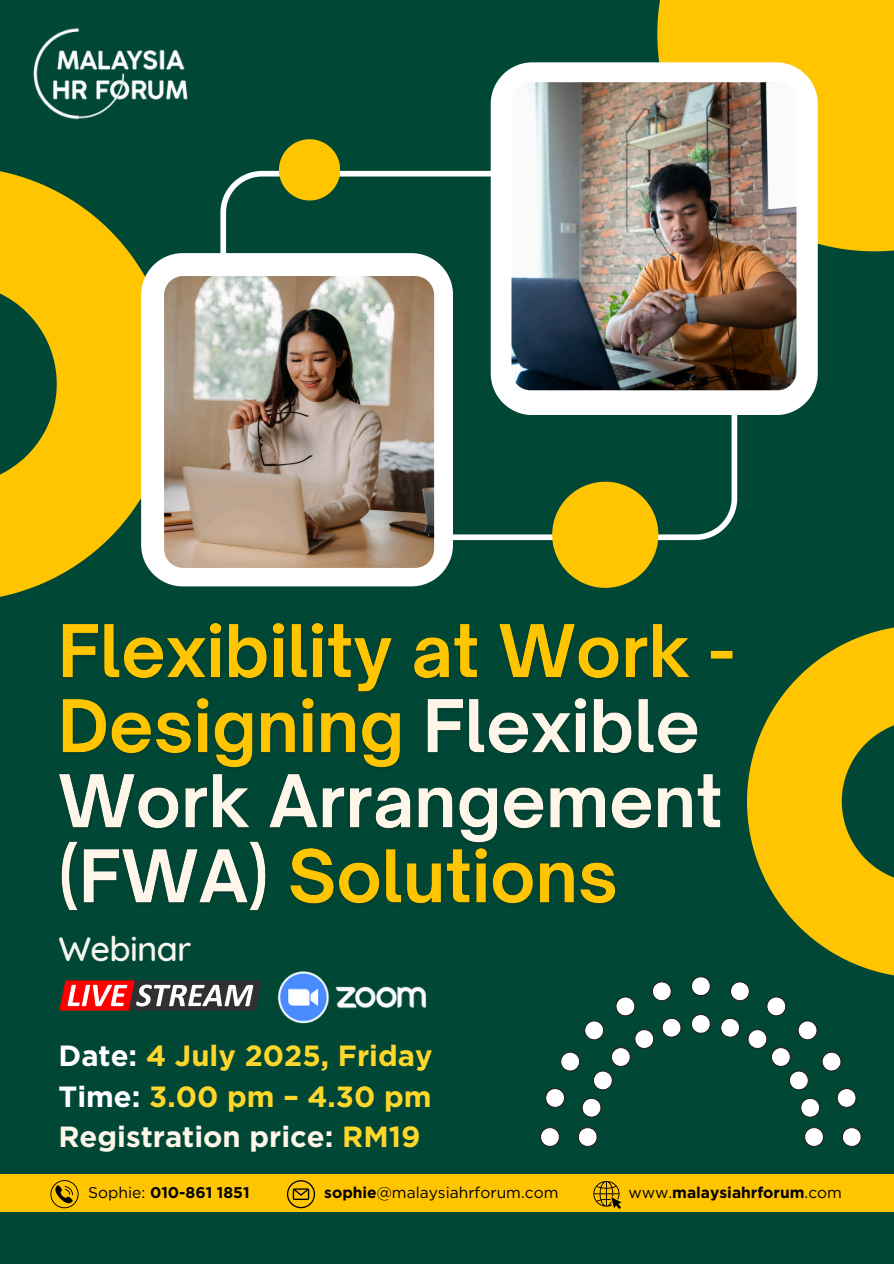
<style>
.page{position:relative;width:894px;height:1264px;background:#fff}
.page>*{position:absolute;margin:0;border:0;box-sizing:border-box;transform-origin:0 0}
.t1{font:500 34.5px "Quicksand";letter-spacing:-.02em;color:#f7f6ee}
.t2{font:700 29.25px/40.5px "Gotham";color:#ffd72a;text-align:justify}
.t3{font:700 15.6px "Gotham";color:#000}
.t4{font:15.6px "Gotham";color:#000}
.s1{color:#fff}
.s2{color:#fff6ea}
.s3{font-weight:400}
.s4{font-weight:700}
</style>
<div class="page">
<div style="left:0;top:0;width:893px;height:1263px;background:#014736"></div>
<svg style="left:0;top:171px;width:141px;height:426px;fill:#ffc500"></svg>
<svg style="left:0;top:283px;width:57px;height:201px"></svg>
<div style="left:657px;top:0;width:236px;height:251px;background:#ffc500"></div>
<div style="left:773px;top:0;width:120px;height:135px;background:#ffc500"></div>
<svg style="left:220px;top:171px;width:517px;height:369px"></svg>
<svg style="left:141px;top:253px;width:312px;height:333px;background:#f0f3f0"></svg>
<div style="left:490px;top:62px;width:327px;height:353px;background:#fff;border-radius:42px"></div>
<svg style="left:747px;top:627px;width:146px;height:349px;fill:#ffc500"></svg>
<svg style="left:841px;top:719px;width:52px;height:164px"></svg>
<svg style="left:279px;top:139px;width:60px;height:61px"></svg>
<svg style="left:552px;top:481px;width:106px;height:106px"></svg>
<img style="left:164px;top:276px;width:270px;height:292px">
<img style="left:511px;top:82px;width:285px;height:308px;border-radius:19px">
<svg style="left:578px;top:1127px;width:20px;height:20px"></svg>
<svg style="left:804px;top:1127px;width:20px;height:20px"></svg>
<svg style="left:800px;top:1098px;width:20px;height:20px"></svg>
<svg style="left:789px;top:1070px;width:20px;height:20px"></svg>
<div style="left:771px;top:1047px;width:19px;height:19px;background:#fff;border-radius:50%"></div>
<div style="left:771px;top:1047px;width:19px;height:19px;border:1px solid #231915;border-radius:50%"></div>
<svg style="left:747px;top:1029px;width:20px;height:20px"></svg>
<svg style="left:720px;top:1018px;width:20px;height:20px"></svg>
<svg style="left:691px;top:1014px;width:20px;height:20px"></svg>
<svg style="left:661px;top:1018px;width:21px;height:20px"></svg>
<svg style="left:634px;top:1029px;width:20px;height:20px"></svg>
<div style="left:611px;top:1047px;width:19px;height:19px;background:#fff;border-radius:50%"></div>
<div style="left:611px;top:1047px;width:19px;height:19px;border:1px solid #231915;border-radius:50%"></div>
<svg style="left:593px;top:1070px;width:20px;height:20px"></svg>
<svg style="left:581px;top:1098px;width:21px;height:20px"></svg>
<svg style="left:540px;top:1127px;width:20px;height:20px"></svg>
<svg style="left:842px;top:1127px;width:19px;height:20px"></svg>
<svg style="left:836px;top:1088px;width:21px;height:20px"></svg>
<svg style="left:821px;top:1051px;width:20px;height:21px"></svg>
<div style="left:797px;top:1020px;width:19px;height:19px;background:#fff;border-radius:50%"></div>
<div style="left:797px;top:1020px;width:19px;height:19px;border:1px solid #231915;border-radius:50%"></div>
<svg style="left:766px;top:996px;width:20px;height:20px"></svg>
<svg style="left:730px;top:981px;width:20px;height:21px"></svg>
<svg style="left:691px;top:976px;width:20px;height:20px"></svg>
<svg style="left:652px;top:981px;width:20px;height:21px"></svg>
<svg style="left:615px;top:996px;width:20px;height:20px"></svg>
<div style="left:584px;top:1020px;width:19px;height:19px;background:#fff;border-radius:50%"></div>
<div style="left:584px;top:1020px;width:19px;height:19px;border:1px solid #231915;border-radius:50%"></div>
<svg style="left:560px;top:1051px;width:20px;height:21px"></svg>
<svg style="left:545px;top:1088px;width:20px;height:20px"></svg>
<div style="left:0;top:1174px;width:893px;height:38px;background:#ffc500"></div>
<svg style="left:50px;top:1180px;width:29px;height:28px"></svg>
<svg style="left:287px;top:1180px;width:28px;height:28px"></svg>
<svg style="left:593px;top:1181px;width:28px;height:28px"></svg>
<img style="left:33px;top:28px;width:155px;height:92px">
<img style="left:59px;top:623px;width:674px;height:288px">
<svg style="left:59px;top:980px;width:203px;height:30px;background:#9c6060"></svg>
<img style="left:277px;top:971px;width:150px;height:53px">
<p class="t1" style="left:58px;top:926px;width:134px">Webinar</p>
<p class="t2" style="left:58px;top:1035px;width:375px"><span class="s1">Date:</span> 4 July 2025, Friday <span class="s1">Time:</span> 3.00 pm – 4.30 pm <span class="s2">Registration price:</span> RM19</p>
<p class="t3" style="left:88px;top:1183px;width:163px"><span class="s3">Sophie:</span> 010-861 1851</p>
<p class="t4" style="left:324px;top:1183px;width:236px"><span class="s4">sophie</span>@malaysiahrforum.com</p>
<p class="t3" style="left:628px;top:1183px;width:215px"><span class="s3">www.</span>malaysiahrforum<span class="s3">.com</span></p>
</div>
